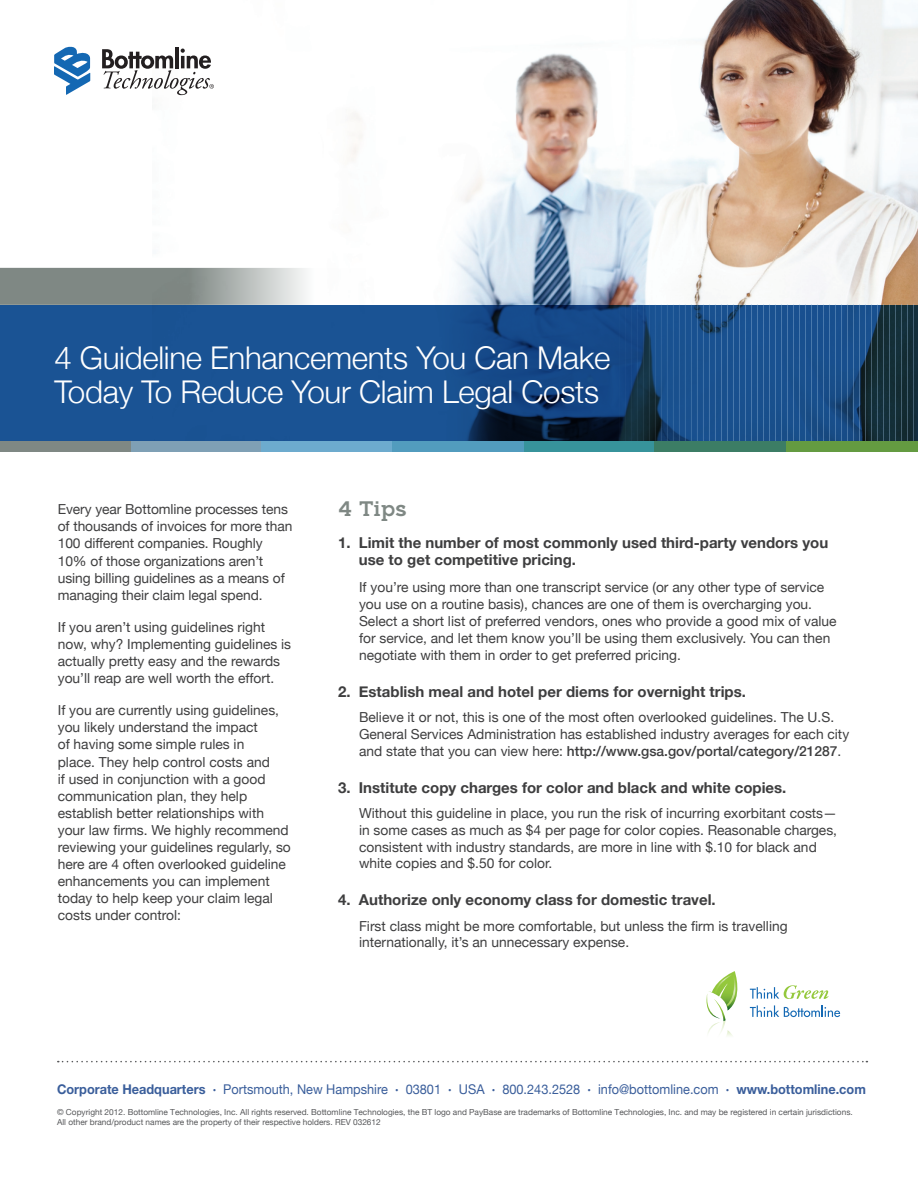
<style>
.page{position:relative;width:918px;height:1188px;background:#fff}
.page>*{position:absolute;margin:0;border:0;box-sizing:border-box;transform-origin:0 0}
.t1{font:300 31.35px/34.2px "Helvetica Neue";letter-spacing:-.01em;color:#fff}
.LSM_Gray_Bullet_Head{font:500 21px "Aeron";color:#7f8884}
.Question{font:700 15px/17.1px "Helvetica Neue";color:#3e3e3f}
.paragraph{font:13.8px/17.1px "Helvetica Neue";color:#3e3e3f}
.paragraph-2{font:13.5px "Helvetica Neue";color:#3a5e9b;scale:.95 1}
.t2{font:8.25px/9.9px "Helvetica Neue";color:#57585a}
.s1{font-weight:500}
.s2{font-family:"Helvetica Neue LT Std";font-weight:700}
.s3{font-weight:700}
</style>
<div class="page">
<img style="left:152px;top:0;width:766px;height:305px">
<svg style="left:0;top:305px;width:917px;height:136px;background:#174b86"></svg>
<hr style="left:917px;top:305px;width:1px;height:139px;background:#a1c2e2">
<hr style="left:913px;top:305px;width:1px;height:139px;background:#a1c2e2">
<hr style="left:907px;top:305px;width:1px;height:139px;background:#a1c2e2">
<hr style="left:901px;top:305px;width:1px;height:139px;background:#a1c2e2">
<hr style="left:895px;top:305px;width:1px;height:139px;background:#a1c2e2">
<hr style="left:889px;top:305px;width:1px;height:139px;background:#a1c2e2">
<hr style="left:883px;top:305px;width:1px;height:139px;background:#a1c2e2">
<hr style="left:877px;top:305px;width:1px;height:139px;background:#a1c2e2">
<hr style="left:871px;top:305px;width:1px;height:139px;background:#a1c2e2">
<hr style="left:865px;top:305px;width:1px;height:139px;background:#a1c2e2">
<hr style="left:859px;top:305px;width:1px;height:139px;background:#a1c2e2">
<hr style="left:853px;top:305px;width:1px;height:139px;background:#a1c2e2">
<hr style="left:847px;top:305px;width:1px;height:139px;background:#a1c2e2">
<hr style="left:841px;top:305px;width:1px;height:139px;background:#a1c2e2">
<hr style="left:835px;top:305px;width:1px;height:139px;background:#a1c2e2">
<hr style="left:829px;top:305px;width:1px;height:139px;background:#a1c2e2">
<hr style="left:823px;top:305px;width:1px;height:139px;background:#a1c2e2">
<hr style="left:817px;top:305px;width:1px;height:139px;background:#a1c2e2">
<hr style="left:811px;top:305px;width:1px;height:139px;background:#a1c2e2">
<hr style="left:805px;top:305px;width:1px;height:139px;background:#a1c2e2">
<hr style="left:799px;top:305px;width:1px;height:139px;background:#a1c2e2">
<hr style="left:793px;top:305px;width:1px;height:139px;background:#a1c2e2">
<hr style="left:787px;top:305px;width:1px;height:139px;background:#a1c2e2">
<hr style="left:781px;top:305px;width:1px;height:139px;background:#a1c2e2">
<hr style="left:775px;top:305px;width:1px;height:139px;background:#a1c2e2">
<hr style="left:769px;top:305px;width:1px;height:139px;background:#a1c2e2">
<hr style="left:763px;top:305px;width:1px;height:139px;background:#a1c2e2">
<hr style="left:757px;top:305px;width:1px;height:139px;background:#a1c2e2">
<hr style="left:751px;top:305px;width:1px;height:139px;background:#a1c2e2">
<hr style="left:745px;top:305px;width:1px;height:139px;background:#a1c2e2">
<hr style="left:739px;top:305px;width:1px;height:139px;background:#a1c2e2">
<hr style="left:733px;top:305px;width:1px;height:139px;background:#a1c2e2">
<hr style="left:727px;top:305px;width:1px;height:139px;background:#a1c2e2">
<hr style="left:721px;top:305px;width:1px;height:139px;background:#a1c2e2">
<hr style="left:715px;top:305px;width:1px;height:139px;background:#a1c2e2">
<hr style="left:709px;top:305px;width:1px;height:139px;background:#a1c2e2">
<hr style="left:703px;top:305px;width:1px;height:139px;background:#a1c2e2">
<hr style="left:697px;top:305px;width:1px;height:139px;background:#a1c2e2">
<hr style="left:691px;top:305px;width:1px;height:139px;background:#a1c2e2">
<hr style="left:685px;top:305px;width:1px;height:139px;background:#a1c2e2">
<hr style="left:679px;top:305px;width:1px;height:139px;background:#a1c2e2">
<hr style="left:673px;top:305px;width:1px;height:139px;background:#a1c2e2">
<hr style="left:667px;top:305px;width:1px;height:139px;background:#a1c2e2">
<hr style="left:661px;top:305px;width:1px;height:139px;background:#a1c2e2">
<hr style="left:655px;top:305px;width:1px;height:139px;background:#a1c2e2">
<hr style="left:649px;top:305px;width:1px;height:139px;background:#a1c2e2">
<hr style="left:643px;top:305px;width:1px;height:139px;background:#a1c2e2">
<hr style="left:637px;top:305px;width:1px;height:139px;background:#a1c2e2">
<hr style="left:631px;top:305px;width:1px;height:139px;background:#a1c2e2">
<hr style="left:625px;top:305px;width:1px;height:139px;background:#a1c2e2">
<hr style="left:619px;top:305px;width:1px;height:139px;background:#a1c2e2">
<hr style="left:613px;top:305px;width:1px;height:139px;background:#a1c2e2">
<hr style="left:607px;top:305px;width:1px;height:139px;background:#a1c2e2">
<hr style="left:601px;top:305px;width:1px;height:139px;background:#a1c2e2">
<hr style="left:595px;top:305px;width:1px;height:139px;background:#a1c2e2">
<hr style="left:589px;top:305px;width:1px;height:139px;background:#a1c2e2">
<hr style="left:583px;top:305px;width:1px;height:139px;background:#a1c2e2">
<hr style="left:577px;top:305px;width:1px;height:139px;background:#a1c2e2">
<hr style="left:571px;top:305px;width:1px;height:139px;background:#a1c2e2">
<hr style="left:565px;top:305px;width:1px;height:139px;background:#a1c2e2">
<hr style="left:559px;top:305px;width:1px;height:139px;background:#a1c2e2">
<hr style="left:553px;top:305px;width:1px;height:139px;background:#a1c2e2">
<hr style="left:547px;top:305px;width:1px;height:139px;background:#a1c2e2">
<hr style="left:541px;top:305px;width:1px;height:139px;background:#a1c2e2">
<hr style="left:535px;top:305px;width:1px;height:139px;background:#a1c2e2">
<hr style="left:529px;top:305px;width:1px;height:139px;background:#a1c2e2">
<hr style="left:523px;top:305px;width:1px;height:139px;background:#a1c2e2">
<hr style="left:517px;top:305px;width:1px;height:139px;background:#a1c2e2">
<hr style="left:511px;top:305px;width:1px;height:139px;background:#a1c2e2">
<hr style="left:505px;top:305px;width:1px;height:139px;background:#a1c2e2">
<hr style="left:499px;top:305px;width:1px;height:139px;background:#a1c2e2">
<hr style="left:493px;top:305px;width:1px;height:139px;background:#a1c2e2">
<hr style="left:489px;top:305px;width:1px;height:139px;background:#a1c2e2">
<svg style="left:0;top:268px;width:366px;height:37px;fill:#7f8884"></svg>
<div style="left:786px;top:441px;width:132px;height:11px;background:#649b41"></div>
<div style="left:130px;top:441px;width:132px;height:11px;background:#7fa0b5"></div>
<div style="left:524px;top:441px;width:131px;height:11px;background:#37939b"></div>
<div style="left:261px;top:441px;width:132px;height:11px;background:#6dabce"></div>
<div style="left:393px;top:441px;width:131px;height:11px;background:#529cbe"></div>
<div style="left:655px;top:441px;width:131px;height:11px;background:#3c7d65"></div>
<div style="left:0;top:441px;width:131px;height:11px;background:#7f8884"></div>
<svg style="left:58px;top:1061px;width:809px;height:1px"></svg>
<hr style="left:175px;top:47px;width:4px;height:21px;background:#231f20">
<svg style="left:102px;top:49px;width:112px;height:46px"></svg>
<svg style="left:54px;top:47px;width:36px;height:48px"></svg>
<svg style="left:750px;top:985px;width:79px;height:14px"></svg>
<svg style="left:750px;top:1005px;width:90px;height:12px"></svg>
<svg style="left:707px;top:971px;width:31px;height:65px"></svg>
<p class="t1" style="left:54px;top:340px;width:558px">4 Guideline Enhancements You Can Make<br>Today To Reduce Your Claim Legal Costs</p>
<p class="paragraph" style="left:58px;top:501px;width:236px">Every year Bottomline processes tens of thousands of invoices for more than 100 different companies. Roughly 10% of those organizations aren’t using billing guidelines as a means of managing their claim legal spend.</p>
<p class="paragraph" style="left:58px;top:618px;width:235px">If you aren’t using guidelines right now, why? Implementing guidelines is actually pretty easy and the rewards you’ll reap are well worth the effort.</p>
<p class="paragraph" style="left:58px;top:702px;width:235px">If you are currently using guidelines, you likely understand the impact<br>of having some simple rules in<br>place. They help control costs and<br>if used in conjunction with a good communication plan, they help establish better relationships with your law firms. We highly recommend reviewing your guidelines regularly, so here are 4 often overlooked guideline enhancements you can implement today to help keep your claim legal costs under control:</p>
<p class="LSM_Gray_Bullet_Head" style="left:338px;top:496px;width:70px">4 Tips</p>
<p class="Question" style="left:359px;top:534px;width:471px;text-indent:-21px">1. Limit the number of most commonly used third-party vendors you use to get competitive pricing.</p>
<p class="paragraph" style="left:359px;top:578px;width:479px">If you’re using more than one transcript service (or any other type of service you use on a routine basis), chances are one of them is overcharging you.<br>Select a short list of preferred vendors, ones who provide a good mix of value for service, and let them know you’ll be using them exclusively. You can then negotiate with them in order to get preferred pricing.</p>
<p class="Question" style="left:338px;top:682px;width:409px">2. Establish meal and hotel per diems for overnight trips.</p>
<p class="paragraph" style="left:359px;top:709px;width:492px">Believe it or not, this is one of the most often overlooked guidelines. The U.S.<br>General Services Administration has established industry averages for each city and state that you can view here: <span class="s1">http://www.gsa.gov/portal/category/21287</span>.</p>
<p class="Question" style="left:338px;top:778px;width:450px">3. Institute copy charges for color and black and white copies.</p>
<p class="paragraph" style="left:359px;top:805px;width:480px;line-height:16.5px">Without this guideline in place, you run the risk of incurring exorbitant costs— in some cases as much as $4 per page for color copies. Reasonable charges, consistent with industry standards, are more in line with $.10 for black and white copies and $.50 for color.</p>
<p class="Question" style="left:338px;top:891px;width:379px">4. Authorize only economy class for domestic travel.</p>
<p class="paragraph" style="left:359px;top:917px;width:430px;line-height:16.5px">First class might be more comfortable, but unless the firm is travelling internationally, it’s an unnecessary expense.</p>
<p class="paragraph-2" style="left:57px;top:1081px;width:853px"><span class="s2">Corporate Headquarters</span> <span class="s3">·</span> Portsmouth, New Hampshire <span class="s3">·</span> 03801 <span class="s3">·</span> USA <span class="s3">·</span> 800.243.2528 <span class="s3">·</span> info@bottomline.com <span class="s3">·</span> <span class="s2">www.bottomline.com</span></p>
<p class="t2" style="left:57px;top:1107px;width:797px">© Copyright 2012. Bottomline Technologies, Inc. All rights reserved. Bottomline Technologies, the BT logo and PayBase are trademarks of Bottomline Technologies, Inc. and may be registered in certain jurisdictions.<br>All other brand/product names are the property of their respective holders. REV 032612</p>
</div>
